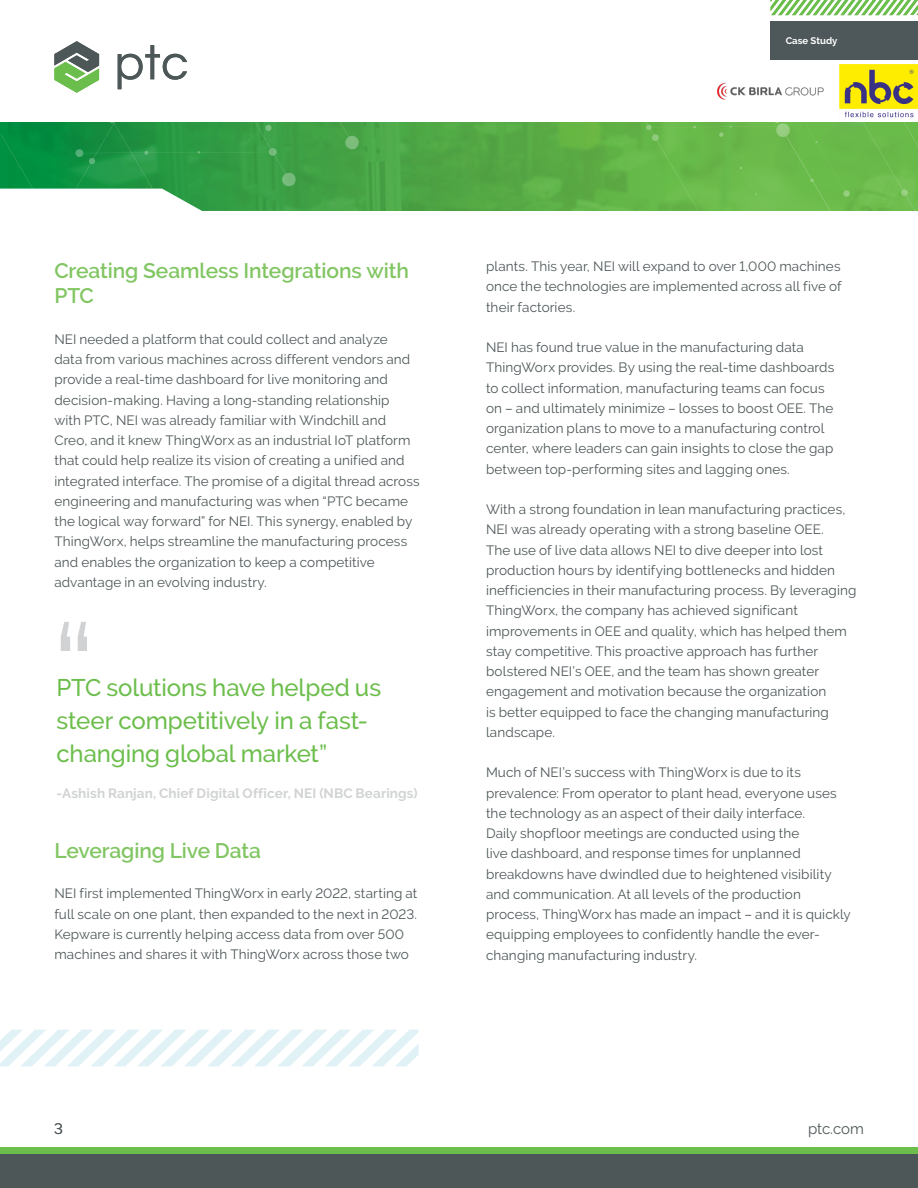
<style>
.page{position:relative;width:918px;height:1188px;background:#fff}
.page>*{position:absolute;margin:0;border:0;box-sizing:border-box;transform-origin:0 0}
._7__Pull_Quote_-_large_quote_mark{font:139.5px "PTC Raleway";color:#d1d2d4}
._7__Pull_Quote_-_Text{font:500 24px/33px "PTC Raleway";letter-spacing:-.005em;color:#6cbe4c}
._3__Text_Subhead_1{font:600 21px/25.2px "PTC Raleway";letter-spacing:-.005em;color:#82c663}
.t1{font:15px "PTC Raleway";letter-spacing:-.005em;color:#4e5758}
._4__Text_Body{font:13.5px/20.2px "PTC Raleway";letter-spacing:.01em;color:#4e5758}
._4a__Text_BOLD{font:700 13.5px "PTC Raleway";letter-spacing:.01em;color:#d1d3d4}
.t2{font:700 9.6px "PTC Raleway";color:#fff}
.s1{font-weight:500;font-style:italic}
</style>
<div class="page">
<div style="left:770px;top:21px;width:148px;height:39px;background:#4e5759"></div>
<img style="left:360px;top:122px;width:123px;height:89px">
<svg style="left:483px;top:91px;width:435px;height:120px"></svg>
<svg style="left:771px;top:0;width:147px;height:15px"></svg>
<div style="left:0;top:1154px;width:918px;height:34px;background:#4e5758"></div>
<div style="left:0;top:1147px;width:918px;height:7px;background:#6cbe4c"></div>
<svg style="left:0;top:41px;width:360px;height:170px"></svg>
<img style="left:718px;top:65px;width:200px;height:55px">
<svg style="left:0;top:1030px;width:419px;height:36px"></svg>
<p class="t2" style="left:786px;top:35px;width:58px">Case Study <span class="s1">の</span></p>
<p class="t2" style="left:798px;top:35px;width:50px">nnondale <span class="s1">社</span></p>
<p class="_3__Text_Subhead_1" style="left:54px;top:258px;width:356px">Creating Seamless Integrations with<br>PTC</p>
<p class="_4__Text_Body" style="left:54px;top:329px;width:367px">NEI needed a platform that could collect and analyze<br>data from various machines across different vendors and provide a real-time dashboard for live monitoring and decision-making. Having a long-standing relationship<br>with PTC, NEI was already familiar with Windchill and Creo, and it knew ThingWorx as an industrial IoT platform that could help realize its vision of creating a unified and integrated interface. The promise of a digital thread across engineering and manufacturing was when “PTC became the logical way forward” for NEI. This synergy, enabled by ThingWorx, helps streamline the manufacturing process and enables the organization to keep a competitive advantage in an evolving industry.</p>
<p class="_7__Pull_Quote_-_large_quote_mark" style="left:52px;top:594px;width:46px">“</p>
<p class="_7__Pull_Quote_-_Text" style="left:57px;top:672px;width:326px">PTC solutions have helped us steer competitively in a fast&shy;changing global market”</p>
<p class="_4a__Text_BOLD" style="left:57px;top:786px;width:363px">-Ashish Ranjan, Chief Digital Officer, NEI (NBC Bearings)</p>
<p class="_3__Text_Subhead_1" style="left:54px;top:838px;width:208px">Leveraging Live Data</p>
<p class="_4__Text_Body" style="left:54px;top:883px;width:364px">NEI first implemented ThingWorx in early 2022, starting at full scale on one plant, then expanded to the next in 2023.<br>Kepware is currently helping access data from over 500 machines and shares it with ThingWorx across those two</p>
<p class="t1" style="left:54px;top:1120px;width:10px">3</p>
<p class="_4__Text_Body" style="left:486px;top:256px;width:357px;text-align:justify">plants. This year, NEI will expand to over 1,000 machines once the technologies are implemented across all five of their factories.</p>
<p class="_4__Text_Body" style="left:486px;top:337px;width:350px">NEI has found true value in the manufacturing data ThingWorx provides. By using the real-time dashboards to collect information, manufacturing teams can focus on – and ultimately minimize – losses to boost OEE. The organization plans to move to a manufacturing control center, where leaders can gain insights to close the gap between top-performing sites and lagging ones.</p>
<p class="_4__Text_Body" style="left:486px;top:499px;width:372px">With a strong foundation in lean manufacturing practices, NEI was already operating with a strong baseline OEE.<br>The use of live data allows NEI to dive deeper into lost production hours by identifying bottlenecks and hidden inefficiencies in their manufacturing process. By leveraging ThingWorx, the company has achieved significant improvements in OEE and quality, which has helped them stay competitive. This proactive approach has further bolstered NEI’s OEE, and the team has shown greater engagement and motivation because the organization<br>is better equipped to face the changing manufacturing landscape.</p>
<p class="_4__Text_Body" style="left:486px;top:763px;width:366px">Much of NEI’s success with ThingWorx is due to its prevalence: From operator to plant head, everyone uses the technology as an aspect of their daily interface.<br>Daily shopfloor meetings are conducted using the<br>live dashboard, and response times for unplanned breakdowns have dwindled due to heightened visibility and communication. At all levels of the production process, ThingWorx has made an impact – and it is quickly equipping employees to confidently handle the ever&shy;changing manufacturing industry.</p>
<p class="t1" style="left:808px;top:1120px;width:57px">ptc.com</p>
</div>
